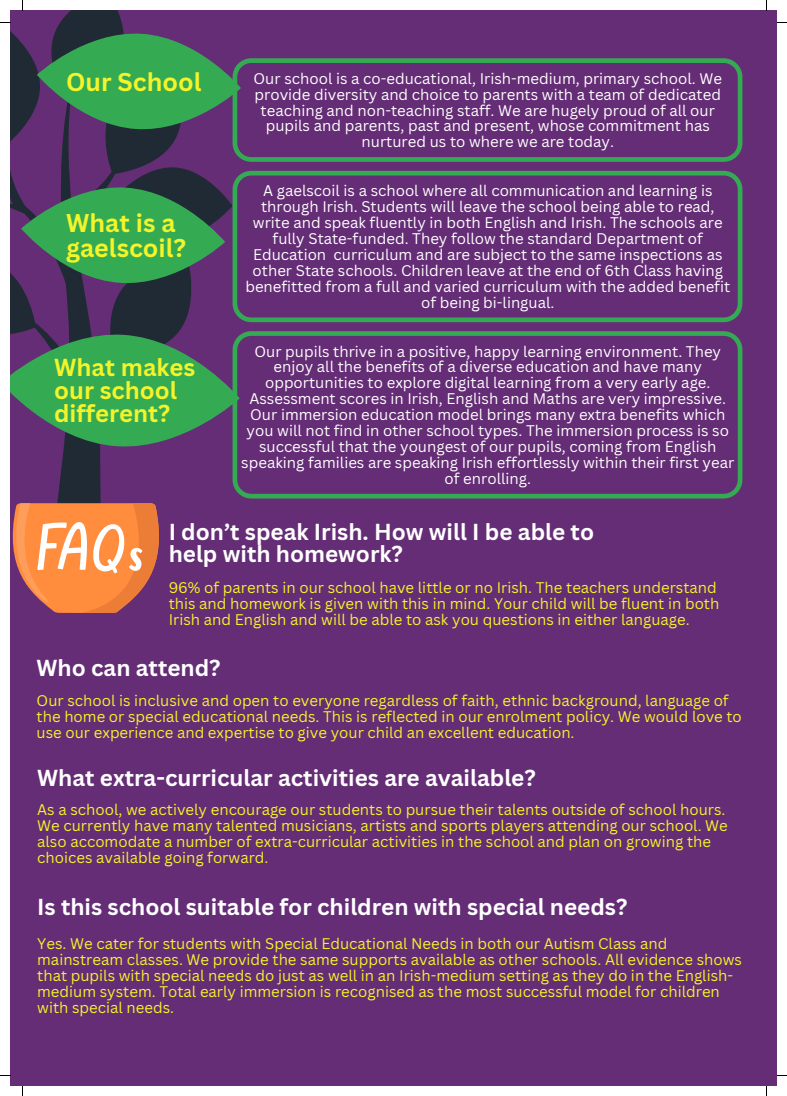
<style>
.page{position:relative;width:787px;height:1096px;background:#fff}
.page>*{position:absolute;margin:0;border:0;box-sizing:border-box;transform-origin:0 0}
.t1{font:72.5px "Sweet Apricot";color:#fff}
.t2{font:700 25px/24.4px "Canva Sans";color:#f3f42a}
.t3{font:700 23.88px/23.2px "Canva Sans";color:#f3f42a}
.t4{font:700 22.5px/22.5px "Canva Sans";color:#fff}
.t5{font:15px/16px "Canva Sans";color:#fff;text-align:center}
.t6{font:15px/16px "Canva Sans";color:#f3f42a}
</style>
<div class="page">
<div style="left:10px;top:10px;width:767px;height:1076px;background:#652d76"></div>
<svg style="left:233px;top:58px;width:509px;height:104px"></svg>
<svg style="left:233px;top:171px;width:509px;height:151px"></svg>
<svg style="left:233px;top:331px;width:509px;height:167px"></svg>
<svg style="left:0;top:0;width:232px;height:613px"></svg>
<p class="t2" style="left:66px;top:69px;width:137px">Our School</p>
<p class="t2" style="left:66px;top:210px;width:122px">What is a gaelscoil?</p>
<p class="t3" style="left:54px;top:355px;width:143px">What makes our school different?</p>
<p class="t5" style="left:254px;top:70px;width:470px">Our school is a co-educational, Irish-medium, primary school. We provide diversity and choice to parents with a team of dedicated teaching and non-teaching staff. We are hugely proud of all our pupils and parents, past and present, whose commitment has nurtured us to where we are today.</p>
<p class="t5" style="left:245px;top:182px;width:486px">A gaelscoil is a school where all communication and learning is through Irish. Students will leave the school being able to read, write and speak fluently in both English and Irish. The schools are fully State-funded. They follow the standard Department of Education curriculum and are subject to the same inspections as other State schools. Children leave at the end of 6th Class having benefitted from a full and varied curriculum with the added benefit of being bi-lingual.</p>
<p class="t5" style="left:241px;top:342px;width:494px">Our pupils thrive in a positive, happy learning environment. They enjoy all the benefits of a diverse education and have many opportunities to explore digital learning from a very early age.<br>Assessment scores in Irish, English and Maths are very impressive.<br>Our immersion education model brings many extra benefits which you will not find in other school types. The immersion process is so successful that the youngest of our pupils, coming from English speaking families are speaking Irish effortlessly within their first year of enrolling.</p>
<p class="t1" style="left:37px;top:502px;width:112px">FAQs</p>
<p class="t4" style="left:169px;top:520px;width:427px">I don’t speak Irish. How will I be able to help with homework?</p>
<p class="t6" style="left:169px;top:578px;width:552px">96% of parents in our school have little or no Irish. The teachers understand this and homework is given with this in mind. Your child will be fluent in both<br>Irish and English and will be able to ask you questions in either language.</p>
<p class="t4" style="left:37px;top:656px;width:186px">Who can attend?</p>
<p class="t6" style="left:37px;top:692px;width:707px">Our school is inclusive and open to everyone regardless of faith, ethnic background, language of the home or special educational needs. This is reflected in our enrolment policy. We would love to use our experience and expertise to give your child an excellent education.</p>
<p class="t4" style="left:37px;top:765px;width:500px">What extra-curricular activities are available?</p>
<p class="t6" style="left:37px;top:801px;width:692px">As a school, we actively encourage our students to pursue their talents outside of school hours.<br>We currently have many talented musicians, artists and sports players attending our school. We also accomodate a number of extra-curricular activities in the school and plan on growing the choices available going forward.</p>
<p class="t4" style="left:37px;top:894px;width:592px">Is this school suitable for children with special needs?</p>
<p class="t6" style="left:37px;top:934px;width:706px">Yes. We cater for students with Special Educational Needs in both our Autism Class and mainstream classes. We provide the same supports available as other schools. All evidence shows that pupils with special needs do just as well in an Irish-medium setting as they do in the English&shy;medium system. Total early immersion is recognised as the most successful model for children with special needs.</p>
</div>
